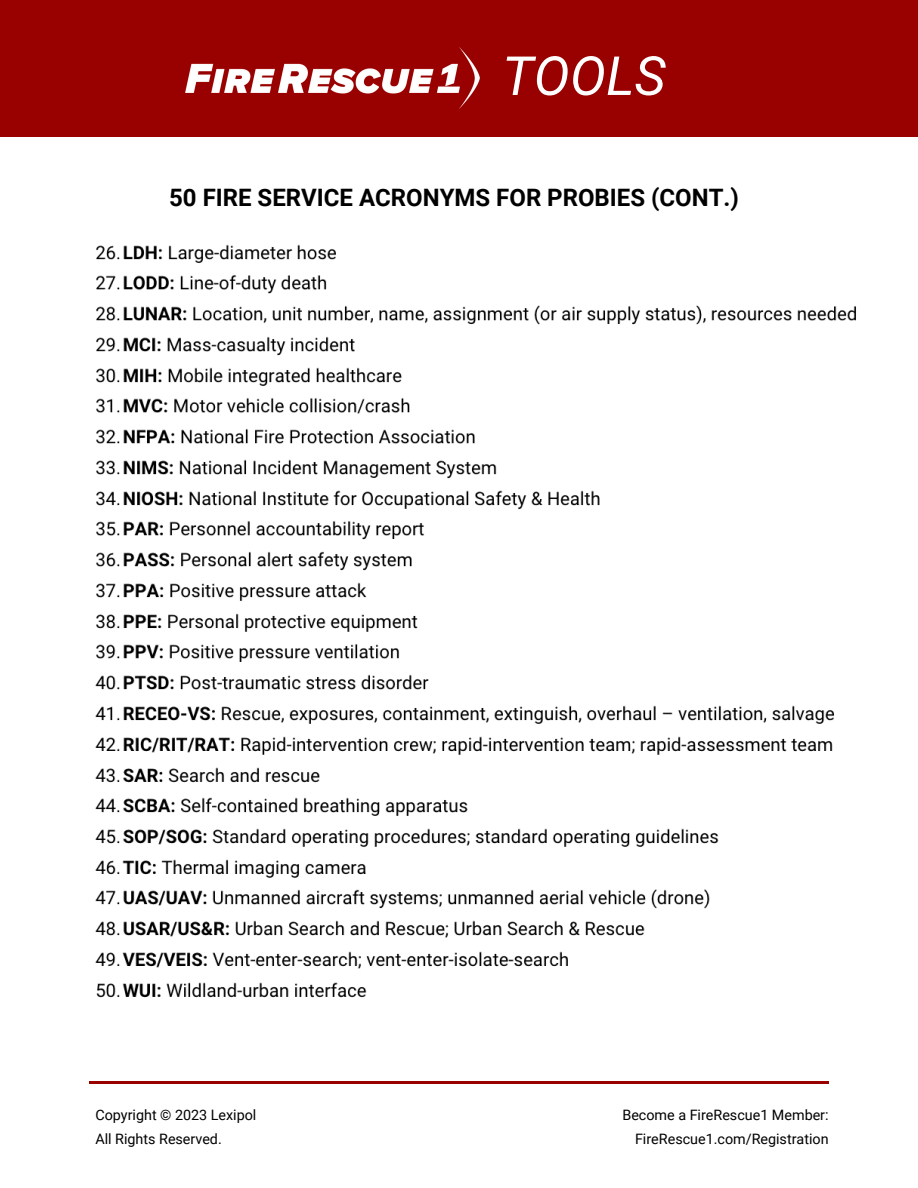
<style>
.page{position:relative;width:918px;height:1188px;background:#fff}
.page>*{position:absolute;margin:0;border:0;box-sizing:border-box;transform-origin:0 0}
.t1{font:italic 54px "Roboto";color:#fff}
.t2{font:700 24px "Roboto";color:#000}
.t3{font:14.4px/24.3px "Roboto";color:#000}
</style>
<div class="page">
<hr style="left:90px;top:1081px;width:739px;height:3px;background:#900">
<div style="left:0;top:0;width:918px;height:137px;background:#900"></div>
<img style="left:185px;top:48px;width:295px;height:60px">
<img style="left:95px;top:244px;width:761px;height:754px">
<p class="t1" style="left:502px;top:45px;width:165px">TOOLS</p>
<p class="t2" style="left:169px;top:184px;width:571px">50 FIRE SERVICE ACRONYMS FOR PROBIES (CONT.)</p>
<p class="t3" style="left:95px;top:1103px;width:162px">Copyright © 2023 Lexipol<br>All Rights Reserved.</p>
<p class="t3" style="left:622px;top:1103px;width:208px">Become a FireRescue1 Member:</p>
<p class="t3" style="left:635px;top:1127px;width:195px">FireRescue1.com/Registration</p>
</div>
